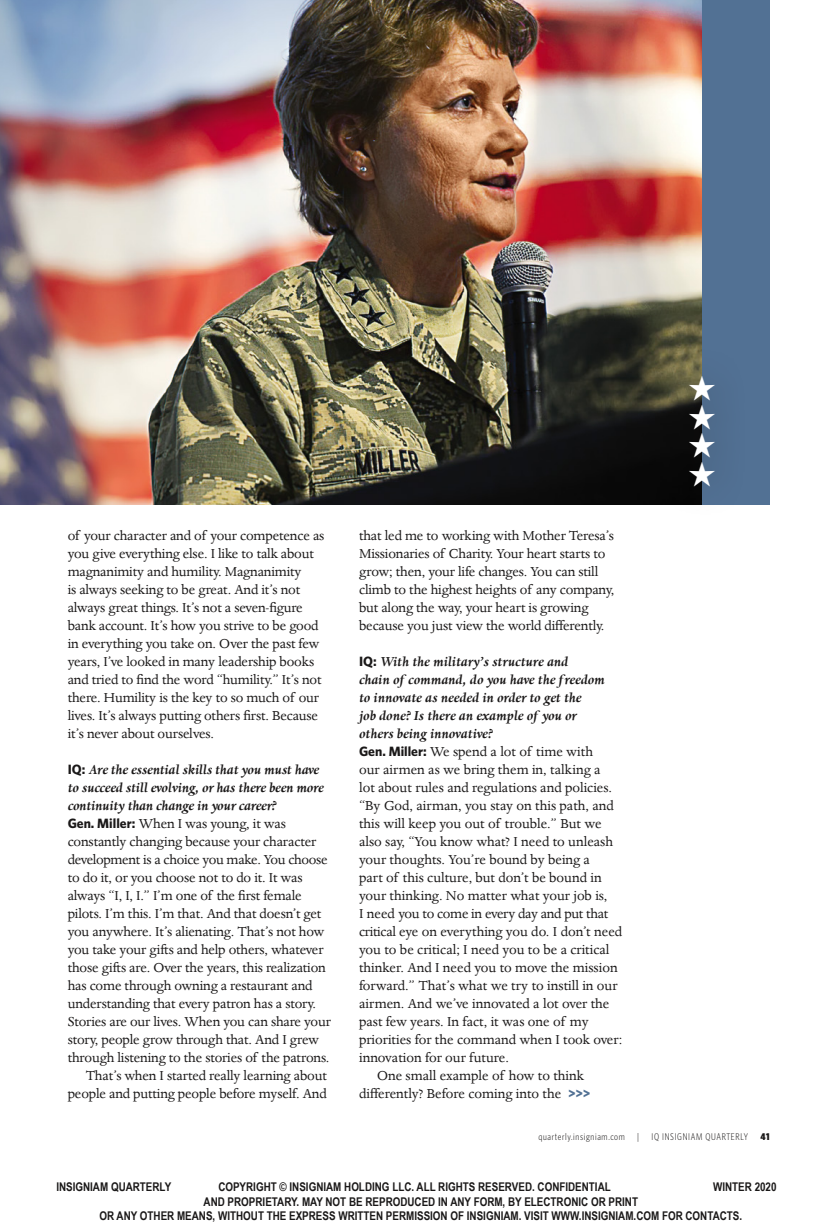
<style>
.page{position:relative;width:837px;height:1229px;background:#fff}
.page>*{position:absolute;margin:0;border:0;box-sizing:border-box;transform-origin:0 0}
.Body_Copy_Justified{font:15px/18px "Dante MT Pro";letter-spacing:-.01em;color:#1a1818}
.Body_Copy_Justified-2{font:italic 700 15px/18px "Dante MT Pro";color:#1a1818}
.t1{font:700 12px "Arial Narrow";color:#1a1818}
.t2{font:300 condensed 9.75px "Whitney HTF";letter-spacing:.07em;color:#1a1818}
.t3{font:900 condensed 9.75px "Whitney HTF";color:#1a1818}
.s1{font-family:"Whitney HTF";font-style:normal;font-size:13.5px}
.s2{font-family:"Whitney HTF";font-weight:700;font-size:13.5px}
.s3{font-family:"Whitney HTF";font-weight:900;font-size:13.5px;color:#527194}
</style>
<div class="page">
<img style="left:0;top:0;width:702px;height:504px">
<div style="left:702px;top:0;width:68px;height:504px;background:#527194"></div>
<div style="left:655px;top:343px;width:95px;height:178px;background:#1a1818;opacity:.5"></div>
<svg style="left:689px;top:375px;width:26px;height:111px"></svg>
<p class="Body_Copy_Justified" style="left:68px;top:527px;width:258px">of your character and of your competence as you give everything else. I like to talk about magnanimity and humility. Magnanimity<br>is always seeking to be great. And it’s not always great things. It’s not a seven-figure bank account. It’s how you strive to be good in everything you take on. Over the past few years, I’ve looked in many leadership books and tried to find the word “humility.” It’s not there. Humility is the key to so much of our lives. It’s always putting others first. Because it’s never about ourselves.</p>
<p class="Body_Copy_Justified-2" style="left:68px;top:761px;width:258px"><span class="s1">IQ:</span> Are the essential skills that you must have to succeed still evolving, or has there been more continuity than change in your career?</p>
<p class="Body_Copy_Justified" style="left:68px;top:815px;width:265px"><span class="s2">Gen. Miller:</span> When I was young, it was constantly changing because your character development is a choice you make. You choose to do it, or you choose not to do it. It was always “I, I, I.” I’m one of the first female pilots. I’m this. I’m that. And that doesn’t get you anywhere. It’s alienating. That’s not how you take your gifts and help others, whatever those gifts are. Over the years, this realization has come through owning a restaurant and understanding that every patron has a story.<br>Stories are our lives. When you can share your story, people grow through that. And I grew through listening to the stories of the patrons.</p>
<p class="Body_Copy_Justified" style="left:68px;top:1067px;width:261px;text-align:right">That’s when I started really learning about people and putting people before myself. And</p>
<p class="Body_Copy_Justified" style="left:359px;top:527px;width:257px">that led me to working with Mother Teresa’s Missionaries of Charity. Your heart starts to grow; then, your life changes. You can still climb to the highest heights of any company, but along the way, your heart is growing because you just view the world differently.</p>
<p class="Body_Copy_Justified-2" style="left:359px;top:653px;width:247px"><span class="s1">IQ:</span> With the military’s structure and<br>chain of command, do you have the freedom to innovate as needed in order to get the<br>job done? Is there an example of you or others being innovative?</p>
<p class="Body_Copy_Justified" style="left:359px;top:743px;width:265px"><span class="s2">Gen. Miller:</span> We spend a lot of time with<br>our airmen as we bring them in, talking a<br>lot about rules and regulations and policies. “By God, airman, you stay on this path, and this will keep you out of trouble.” But we also say, “You know what? I need to unleash your thoughts. You’re bound by being a<br>part of this culture, but don’t be bound in your thinking. No matter what your job is,<br>I need you to come in every day and put that critical eye on everything you do. I don’t need you to be critical; I need you to be a critical thinker. And I need you to move the mission forward.” That’s what we try to instill in our airmen. And we’ve innovated a lot over the past few years. In fact, it was one of my priorities for the command when I took over: innovation for our future.</p>
<p class="Body_Copy_Justified" style="left:359px;top:1067px;width:233px;text-indent:18px">One small example of how to think differently? Before coming into the <span class="s3">&gt;&gt;&gt;</span></p>
<p class="t2" style="left:538px;top:1131px;width:88px">quarterly.insigniam.com</p>
<p class="t2" style="left:637px;top:1131px;width:3px">|</p>
<p class="t2" style="left:652px;top:1131px;width:98px">IQ INSIGNIAM QUARTERLY</p>
<p class="t3" style="left:760px;top:1131px;width:11px">41</p>
<p class="t1" style="left:56px;top:1177px;width:116px">INSIGNIAM QUARTERLY</p>
<p class="t1" style="left:218px;top:1177px;width:394px">COPYRIGHT © INSIGNIAM HOLDING LLC. ALL RIGHTS RESERVED. CONFIDENTIAL</p>
<p class="t1" style="left:713px;top:1177px;width:65px">WINTER 2020</p>
<p class="t1" style="left:204px;top:1192px;width:436px">AND PROPRIETARY. MAY NOT BE REPRODUCED IN ANY FORM, BY ELECTRONIC OR PRINT</p>
<p class="t1" style="left:99px;top:1206px;width:644px">OR ANY OTHER MEANS, WITHOUT THE EXPRESS WRITTEN PERMISSION OF INSIGNIAM. VISIT WWW.INSIGNIAM.COM FOR CONTACTS.</p>
</div>
